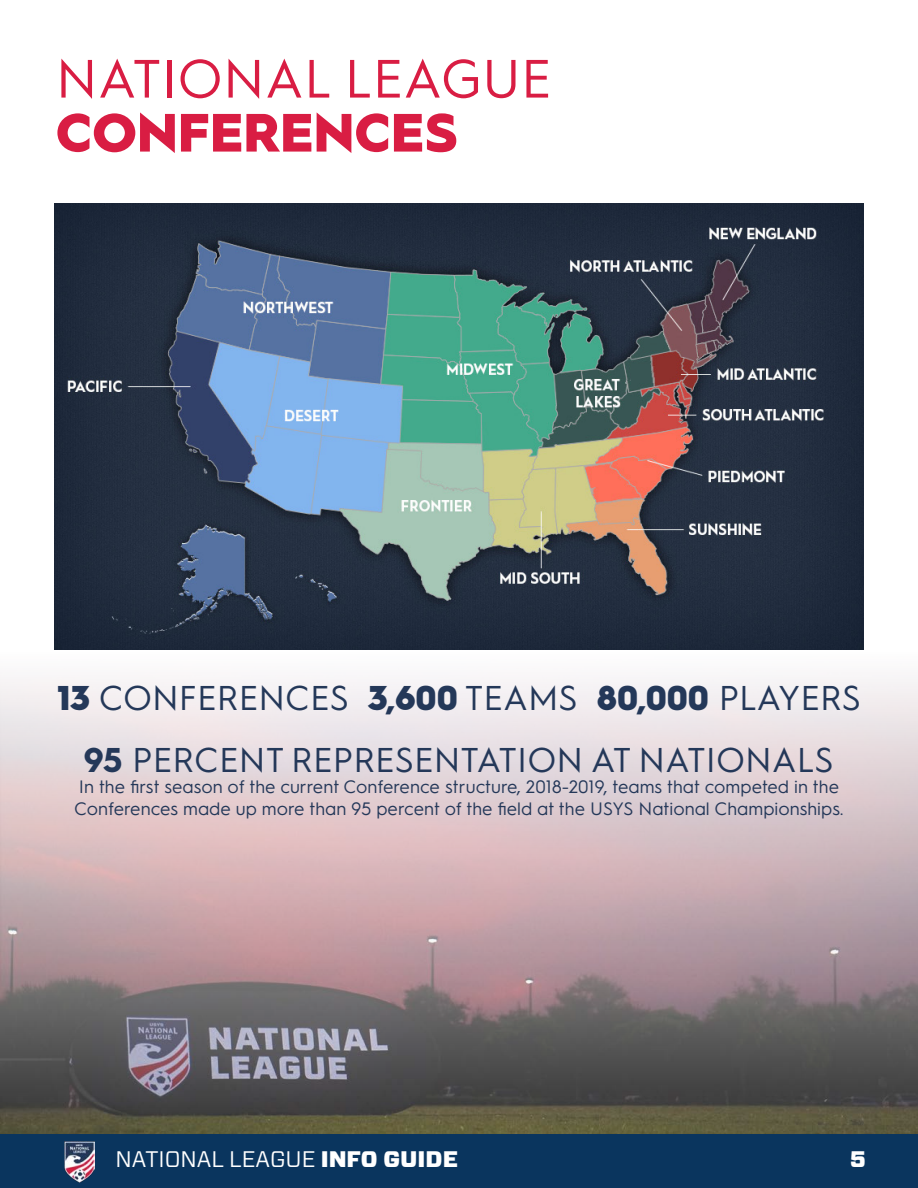
<style>
.page{position:relative;width:918px;height:1188px;background:#fff}
.page>*{position:absolute;margin:0;border:0;box-sizing:border-box;transform-origin:0 0}
.t1{font:54px "Hurme Geometric Sans 1";color:#d91d43}
.t2{font:900 54px "Hurme Geometric Sans 1";color:#d91d43}
.t3{font:34.5px "Hurme Geometric Sans 1";color:#243859}
.t4{font:22.5px "Forza";color:#fff}
.t5{font:900 22.5px "Forza";color:#fff}
.t6{font:18px/21.6px "Hurme Geometric Sans 1";color:#243859}
.s1{font-weight:900}
.s2{font-weight:700}
</style>
<div class="page">
<img style="left:0;top:679px;width:918px;height:455px">
<div style="left:0;top:1134px;width:918px;height:54px;background:#0a355e"></div>
<img style="left:64px;top:1141px;width:30px;height:42px">
<img style="left:54px;top:203px;width:810px;height:447px">
<p class="t1" style="left:56px;top:41px;width:497px">NATIONAL LEAGUE</p>
<p class="t2" style="left:56px;top:95px;width:403px">CONFERENCES</p>
<p class="t3" style="left:57px;top:674px;width:806px"><span class="s1">13</span> CONFERENCES <span class="s1">3,600</span> TEAMS <span class="s1">80,000</span> PLAYERS</p>
<p class="t3" style="left:84px;top:736px;width:752px"><span class="s2">95</span> PERCENT REPRESENTATION AT NATIONALS</p>
<p class="t6" style="left:74px;top:775px;width:771px">In the first season of the current Conference structure, 2018-2019, teams that competed in the<br>Conferences made up more than 95 percent of the field at the USYS National Championships.</p>
<p class="t4" style="left:116px;top:1144px;width:344px">NATIONAL LEAGUE <span class="s1">INFO GUIDE</span></p>
<p class="t5" style="left:850px;top:1144px;width:17px">5</p>
</div>
